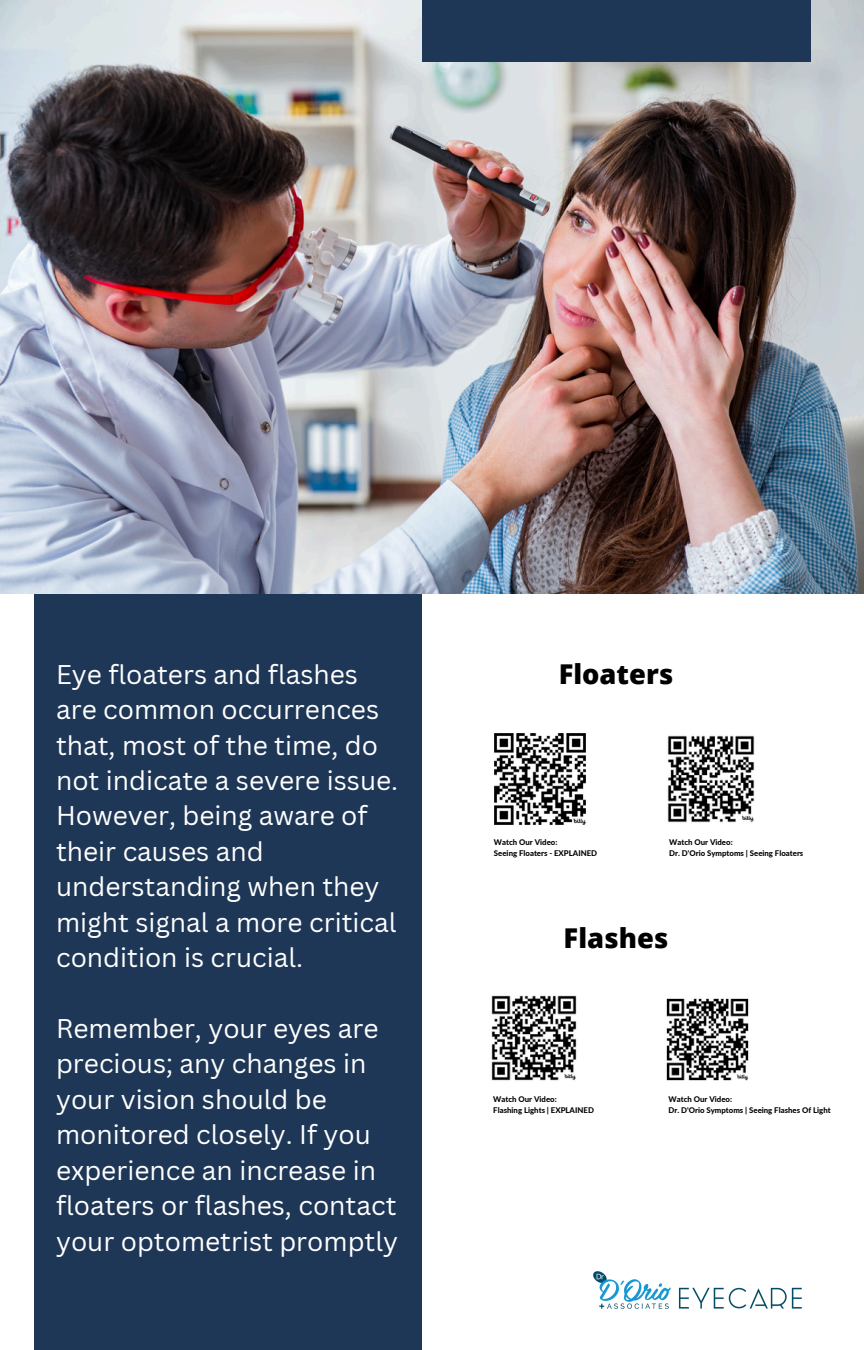
<style>
.page{position:relative;width:864px;height:1350px;background:#fff}
.page>*{position:absolute;margin:0;border:0;box-sizing:border-box;transform-origin:0 0}
.t1{font:800 27.22px "Open Sans";color:#000}
.t2{font:26.32px/35.6px "Canva Sans";color:#fff}
.t3{font:800 7.88px "Lato";color:#000}
</style>
<div class="page">
<div style="left:34px;top:345px;width:388px;height:1005px;background:#1f3756"></div>
<img style="left:0;top:0;width:864px;height:594px">
<div style="left:422px;top:0;width:388px;height:61px;background:#1f3756"></div>
<img style="left:593px;top:1271px;width:209px;height:38px">
<img style="left:494px;top:733px;width:92px;height:92px">
<img style="left:667px;top:735px;width:88px;height:88px">
<img style="left:491px;top:995px;width:86px;height:86px">
<img style="left:666px;top:998px;width:83px;height:83px">
<p class="t2" style="left:56px;top:656px;width:344px">Eye floaters and flashes are common occurrences that, most of the time, do not indicate a severe issue.<br>However, being aware of their causes and understanding when they might signal a more critical condition is crucial.</p>
<p class="t2" style="left:56px;top:1010px;width:343px">Remember, your eyes are precious; any changes in your vision should be monitored closely. If you experience an increase in floaters or flashes, contact your optometrist promptly</p>
<p class="t1" style="left:559px;top:655px;width:116px">Floaters</p>
<p class="t3" style="left:494px;top:837px;width:65px">Watch Our Video:</p>
<p class="t3" style="left:494px;top:848px;width:105px">Seeing Floaters - EXPLAINED</p>
<p class="t3" style="left:669px;top:837px;width:65px">Watch Our Video:</p>
<p class="t3" style="left:669px;top:848px;width:136px">Dr. D'Orio Symptoms | Seeing Floaters</p>
<p class="t1" style="left:564px;top:919px;width:106px">Flashes</p>
<p class="t3" style="left:493px;top:1094px;width:65px">Watch Our Video:</p>
<p class="t3" style="left:493px;top:1105px;width:102px">Flashing Lights | EXPLAINED</p>
<p class="t3" style="left:669px;top:1094px;width:65px">Watch Our Video:</p>
<p class="t3" style="left:669px;top:1105px;width:164px">Dr. D'Orio Symptoms | Seeing Flashes Of Light</p>
</div>
